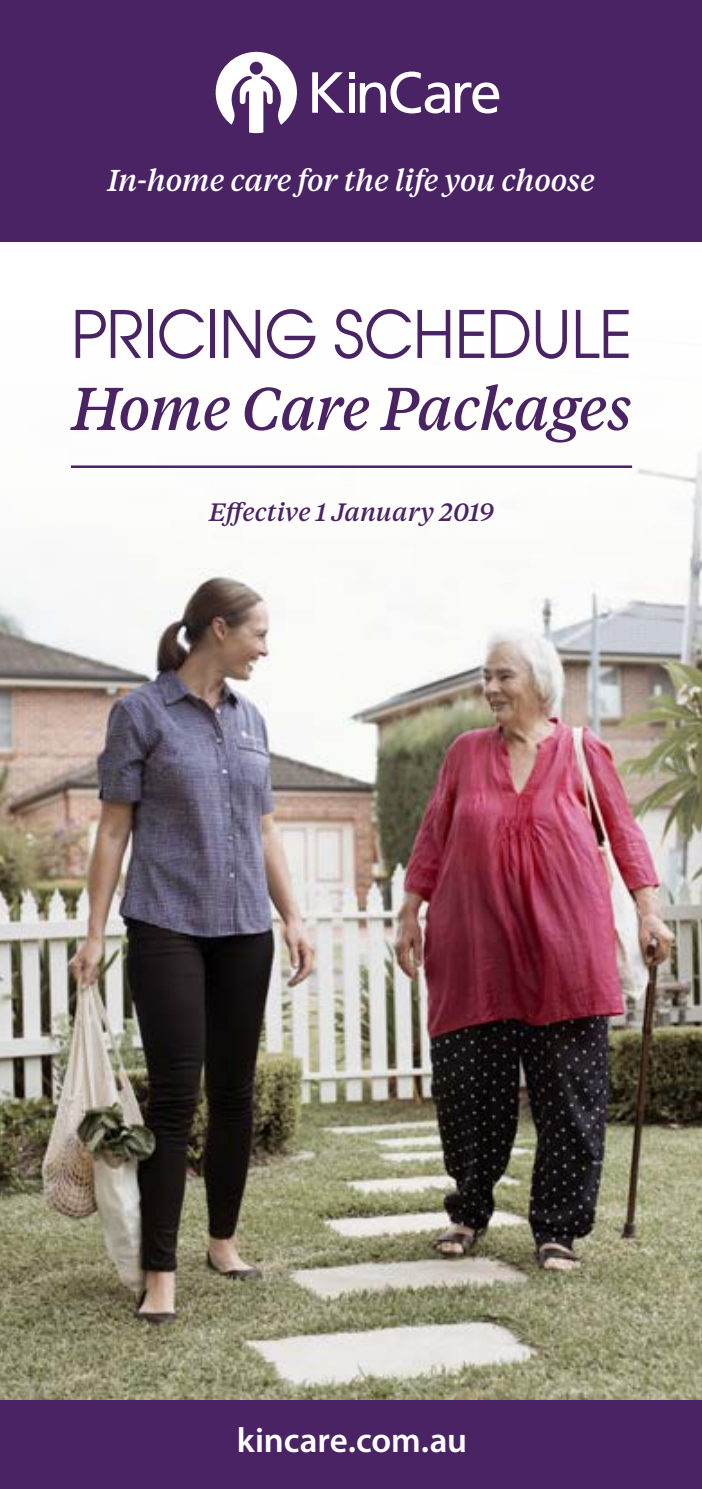
<style>
.page{position:relative;width:702px;height:1489px;background:#fff}
.page>*{position:absolute;margin:0;border:0;box-sizing:border-box;transform-origin:0 0}
.t1{font:65px "Avant Garde";letter-spacing:-.01em;color:#4a2365;scale:.95 1}
.t2{font:italic 500 60px "Tiempos Text";letter-spacing:-.01em;color:#4a2365;scale:.96 1}
.t3{font:600 35px "Myriad Pro";color:#fff}
.t4{font:italic 500 30px "Tiempos Text";letter-spacing:-.01em;color:#fff}
.t5{font:italic 500 25px "Tiempos Text";letter-spacing:-.005em;color:#4a2365}
</style>
<div class="page">
<img style="left:0;top:601px;width:702px;height:799px">
<div style="left:0;top:1400px;width:702px;height:88px;background:#4a2365"></div>
<div style="left:0;top:0;width:702px;height:241px;background:#4a2365"></div>
<svg style="left:216px;top:51px;width:81px;height:82px"></svg>
<svg style="left:312px;top:71px;width:187px;height:42px"></svg>
<hr style="left:71px;top:465px;width:561px;height:3px;background:#4a2365">
<p class="t4" style="left:107px;top:160px;width:489px">In-home care for the life you choose</p>
<h1 class="t1" style="left:71px;top:293px;width:592px">PRICING SCHEDULE</h1>
<h2 class="t2" style="left:71px;top:367px;width:586px">Home Care Packages</h2>
<p class="t5" style="left:209px;top:495px;width:287px">Effective 1 January 2019</p>
<p class="t3" style="left:237px;top:1418px;width:232px">kincare.com.au</p>
</div>
